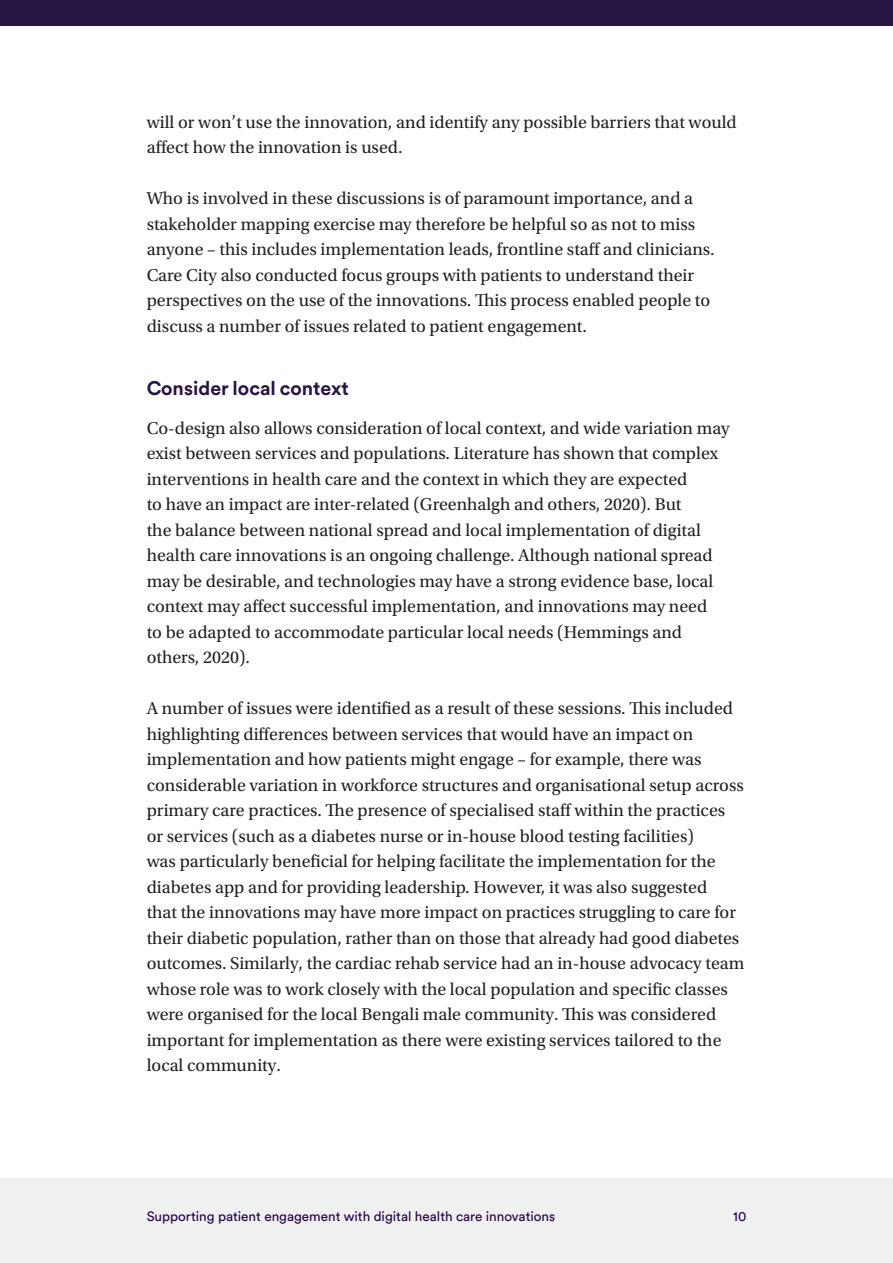
<style>
.page{position:relative;width:893px;height:1263px;background:#fff}
.page>*{position:absolute;margin:0;border:0;box-sizing:border-box;transform-origin:0 0}
.Heading_3{font:700 19.5px "Circular Pro";color:#271544}
.Body_text{font:18px/25.5px "Utopia Std";color:#231f20}
.t1{font:13.5px "Circular Pro";color:#280048}
</style>
<div class="page">
<div style="left:0;top:0;width:893px;height:26px;background:#271544"></div>
<div style="left:0;top:1179px;width:893px;height:84px;background:#eff0f0"></div>
<p class="Body_text" style="left:147px;top:109px;width:592px">will or won’t use the innovation, and identify any possible barriers that would affect how the innovation is used.</p>
<p class="Body_text" style="left:147px;top:186px;width:569px">Who is involved in these discussions is of paramount importance, and a stakeholder mapping exercise may therefore be helpful so as not to miss anyone – this includes implementation leads, frontline staff and clinicians.<br>Care City also conducted focus groups with patients to understand their perspectives on the use of the innovations. This process enabled people to discuss a number of issues related to patient engagement.</p>
<p class="Heading_3" style="left:147px;top:375px;width:204px">Consider local context</p>
<p class="Body_text" style="left:147px;top:415px;width:584px">Co-design also allows consideration of local context, and wide variation may exist between services and populations. Literature has shown that complex interventions in health care and the context in which they are expected<br>to have an impact are inter-related (Greenhalgh and others, 2020). But<br>the balance between national spread and local implementation of digital health care innovations is an ongoing challenge. Although national spread may be desirable, and technologies may have a strong evidence base, local context may affect successful implementation, and innovations may need<br>to be adapted to accommodate particular local needs (Hemmings and others, 2020).</p>
<p class="Body_text" style="left:147px;top:696px;width:599px">A number of issues were identified as a result of these sessions. This included highlighting differences between services that would have an impact on implementation and how patients might engage – for example, there was considerable variation in workforce structures and organisational setup across primary care practices. The presence of specialised staff within the practices or services (such as a diabetes nurse or in-house blood testing facilities)<br>was particularly beneficial for helping facilitate the implementation for the diabetes app and for providing leadership. However, it was also suggested<br>that the innovations may have more impact on practices struggling to care for their diabetic population, rather than on those that already had good diabetes outcomes. Similarly, the cardiac rehab service had an in-house advocacy team whose role was to work closely with the local population and specific classes were organised for the local Bengali male community. This was considered important for implementation as there were existing services tailored to the local community.</p>
<p class="t1" style="left:147px;top:1207px;width:410px">Supporting patient engagement with digital health care innovations</p>
<p class="t1" style="left:733px;top:1207px;width:15px">10</p>
</div>
